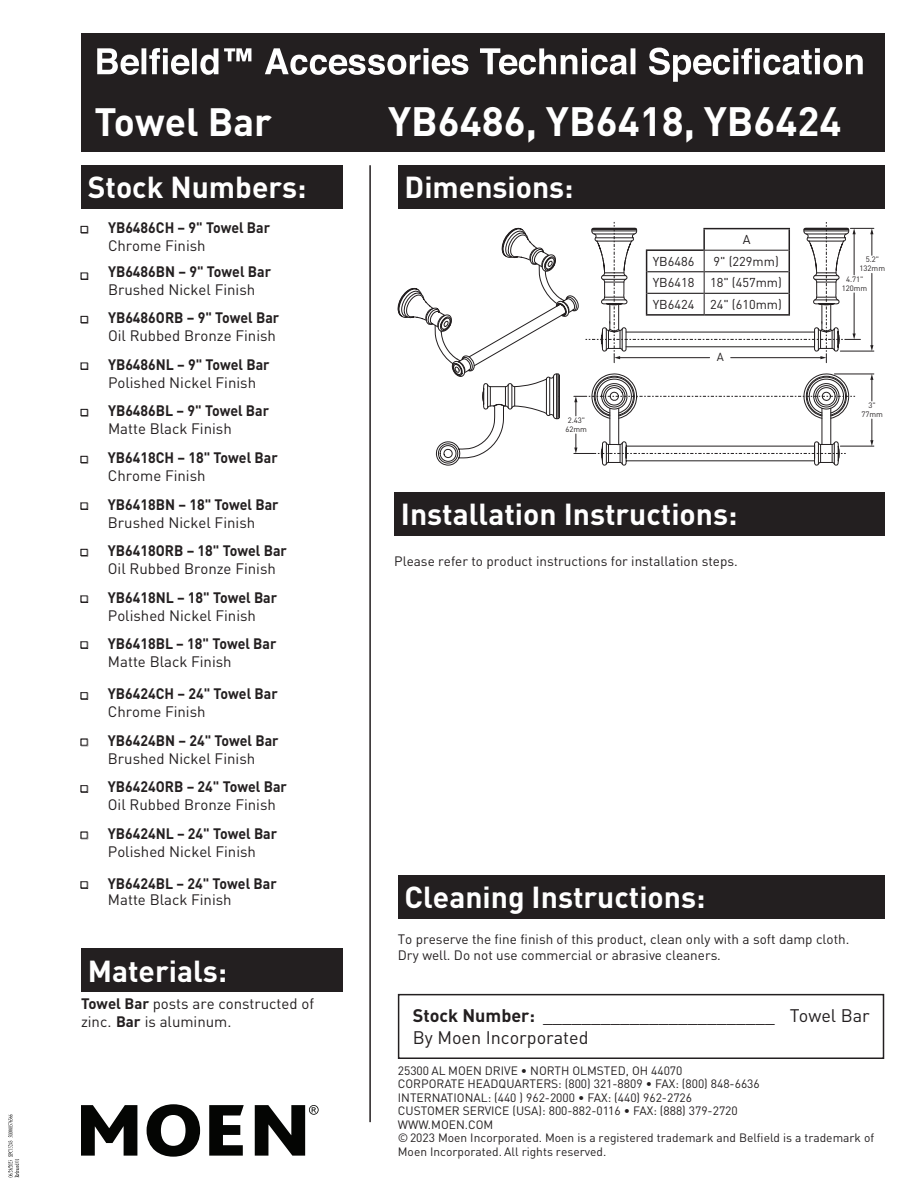
<style>
.page{position:relative;width:918px;height:1188px;background:#fff}
.page>*{position:absolute;margin:0;border:0;box-sizing:border-box;transform-origin:0 0}
.t1{font:700 40.5px "DIN Pro";color:#fff}
.t2{font:700 39px "DIN Pro";color:#fff}
.t3{font:700 30px "DIN Pro";color:#fff}
.t4{font:18px/21.6px "DIN Pro";color:#231f20}
.t5{font:15px/18px "DIN Pro";color:#231f20}
.t6{font:700 15px "DIN Pro";color:#231f20;scale:.94 1}
.t7{font:13.5px/16.2px "DIN Pro";color:#231f20}
.t8{font:13.5px "DIN Pro";color:#231f20}
.t9{font:12.75px/21.6px "DIN Pro";color:#231f20}
.t10{font:12px/13.5px "DIN Pro";color:#231f20}
.t11{font:12px/13.5px "DIN Pro";color:#231f20}
.t12{font:11.55px "DIN Pro";color:#231f20}
.t13{font:7.65px/9.3px "DIN Pro";color:#231f20;text-align:center}
.s1{font-weight:700}
</style>
<div class="page">
<div style="left:81px;top:34px;width:803px;height:118px;background:#231f20"></div>
<svg style="left:97px;top:48px;width:766px;height:34px"></svg>
<div style="left:81px;top:165px;width:261px;height:43px;background:#231f20"></div>
<div style="left:81px;top:226px;width:6px;height:7px;border:1px solid #231f20"></div>
<svg style="left:81px;top:273px;width:7px;height:7px"></svg>
<div style="left:81px;top:316px;width:6px;height:7px;border:1px solid #231f20"></div>
<svg style="left:81px;top:363px;width:7px;height:7px"></svg>
<div style="left:81px;top:409px;width:6px;height:7px;border:1px solid #231f20"></div>
<div style="left:81px;top:456px;width:6px;height:7px;border:1px solid #231f20"></div>
<svg style="left:81px;top:503px;width:7px;height:7px"></svg>
<div style="left:81px;top:549px;width:6px;height:7px;border:1px solid #231f20"></div>
<svg style="left:81px;top:596px;width:7px;height:7px"></svg>
<svg style="left:81px;top:641px;width:7px;height:8px"></svg>
<svg style="left:81px;top:692px;width:7px;height:8px"></svg>
<div style="left:81px;top:692px;width:6px;height:7px;border:1px solid #231f20"></div>
<svg style="left:81px;top:739px;width:7px;height:7px"></svg>
<svg style="left:81px;top:785px;width:7px;height:8px"></svg>
<div style="left:81px;top:785px;width:6px;height:7px;border:1px solid #231f20"></div>
<svg style="left:81px;top:832px;width:7px;height:7px"></svg>
<svg style="left:81px;top:881px;width:7px;height:8px"></svg>
<div style="left:398px;top:875px;width:486px;height:44px;background:#231f20"></div>
<div style="left:394px;top:492px;width:490px;height:44px;background:#231f20"></div>
<div style="left:81px;top:949px;width:261px;height:43px;background:#231f20"></div>
<hr style="left:369px;top:165px;width:2px;height:957px;background:#231f20">
<svg style="left:81px;top:1105px;width:56px;height:51px"></svg>
<svg style="left:147px;top:1104px;width:53px;height:53px"></svg>
<svg style="left:209px;top:1105px;width:35px;height:51px"></svg>
<svg style="left:255px;top:1105px;width:64px;height:51px"></svg>
<div style="left:398px;top:994px;width:486px;height:65px;border:2px solid #231f20"></div>
<div style="left:398px;top:165px;width:486px;height:43px;background:#231f20"></div>
<svg style="left:398px;top:222px;width:476px;height:244px"></svg>
<hr style="left:704px;top:250px;width:85px;height:1px;background:#231f20">
<svg style="left:8px;top:1115px;width:11px;height:62px"></svg>
<h2 class="t2" style="left:94px;top:89px;width:179px">Towel Bar</h2>
<h1 class="t1" style="left:388px;top:88px;width:455px">YB6486, YB6418, YB6424</h1>
<h3 class="t3" style="left:88px;top:162px;width:220px">Stock Numbers:</h3>
<p class="t6" style="left:108px;top:215px;width:174px">YB6486CH – 9" Towel Bar</p>
<p class="t5" style="left:108px;top:235px;width:99px">Chrome Finish</p>
<p class="t6" style="left:108px;top:259px;width:175px">YB6486BN – 9" Towel Bar</p>
<p class="t5" style="left:108px;top:279px;width:149px">Brushed Nickel Finish</p>
<p class="t6" style="left:108px;top:305px;width:184px">YB6486ORB – 9" Towel Bar</p>
<p class="t5" style="left:108px;top:325px;width:170px">Oil Rubbed Bronze Finish</p>
<p class="t6" style="left:108px;top:352px;width:174px">YB6486NL – 9" Towel Bar</p>
<p class="t5" style="left:108px;top:372px;width:150px">Polished Nickel Finish</p>
<p class="t6" style="left:108px;top:398px;width:173px">YB6486BL – 9" Towel Bar</p>
<p class="t5" style="left:108px;top:418px;width:125px">Matte Black Finish</p>
<p class="t6" style="left:108px;top:445px;width:182px">YB6418CH – 18" Towel Bar</p>
<p class="t5" style="left:108px;top:465px;width:99px">Chrome Finish</p>
<p class="t6" style="left:108px;top:492px;width:183px">YB6418BN – 18" Towel Bar</p>
<p class="t5" style="left:108px;top:512px;width:149px">Brushed Nickel Finish</p>
<p class="t6" style="left:108px;top:538px;width:192px">YB6418ORB – 18" Towel Bar</p>
<p class="t5" style="left:108px;top:558px;width:169px">Oil Rubbed Bronze Finish</p>
<p class="t6" style="left:108px;top:585px;width:182px">YB6418NL – 18" Towel Bar</p>
<p class="t5" style="left:108px;top:605px;width:150px">Polished Nickel Finish</p>
<p class="t6" style="left:108px;top:631px;width:181px">YB6418BL – 18" Towel Bar</p>
<p class="t5" style="left:108px;top:651px;width:125px">Matte Black Finish</p>
<p class="t6" style="left:108px;top:681px;width:182px">YB6424CH – 24" Towel Bar</p>
<p class="t5" style="left:108px;top:702px;width:99px">Chrome Finish</p>
<p class="t6" style="left:108px;top:728px;width:183px">YB6424BN – 24" Towel Bar</p>
<p class="t5" style="left:108px;top:748px;width:149px">Brushed Nickel Finish</p>
<p class="t6" style="left:108px;top:774px;width:192px">YB6424ORB – 24" Towel Bar</p>
<p class="t5" style="left:108px;top:795px;width:169px">Oil Rubbed Bronze Finish</p>
<p class="t6" style="left:108px;top:821px;width:182px">YB6424NL – 24" Towel Bar</p>
<p class="t5" style="left:108px;top:841px;width:150px">Polished Nickel Finish</p>
<p class="t6" style="left:108px;top:871px;width:181px">YB6424BL – 24" Towel Bar</p>
<p class="t5" style="left:108px;top:889px;width:125px">Matte Black Finish</p>
<h3 class="t3" style="left:405px;top:872px;width:302px">Cleaning Instructions:</h3>
<h3 class="t3" style="left:405px;top:162px;width:170px">Dimensions:</h3>
<p class="t9" style="left:743px;top:228px;width:9px">A</p>
<p class="t9" style="left:653px;top:249px;width:131px;text-indent:61px">9" (229mm)<br>YB6418 18" (457mm)<br>YB6424 24" (610mm)</p>
<p class="t13" style="left:860px;top:254px;width:27px">5.2"<br>132mm</p>
<p class="t13" style="left:842px;top:273px;width:27px">4.71"<br>120mm</p>
<p class="t9" style="left:653px;top:249px;width:43px">YB6486</p>
<p class="t12" style="left:717px;top:348px;width:9px">A</p>
<p class="t13" style="left:861px;top:400px;width:23px">3"<br>77mm</p>
<p class="t13" style="left:565px;top:414px;width:23px">2.43"<br>62mm</p>
<h3 class="t3" style="left:401px;top:489px;width:338px">Installation Instructions:</h3>
<p class="t8" style="left:394px;top:552px;width:345px">Please refer to product instructions for installation steps.</p>
<h3 class="t3" style="left:88px;top:946px;width:141px">Materials:</h3>
<p class="t5" style="left:81px;top:993px;width:235px"><span class="s1">Towel Bar</span> posts are constructed of zinc. <span class="s1">Bar</span> is aluminum.</p>
<p class="t7" style="left:398px;top:930px;width:453px">To preserve the fine finish of this product, clean only with a soft damp cloth.<br>Dry well. Do not use commercial or abrasive cleaners.</p>
<p class="t4" style="left:413px;top:1003px;width:458px"><span class="s1">Stock Number:</span> ________________________ Towel Bar<br>By Moen Incorporated</p>
<p class="t10" style="left:398px;top:1062px;width:363px">25300 AL MOEN DRIVE • NORTH OLMSTED, OH 44070<br>CORPORATE HEADQUARTERS: (800) 321-8809 • FAX: (800) 848-6636<br>INTERNATIONAL: (440 ) 962-2000 • FAX: (440) 962-2726<br>CUSTOMER SERVICE (USA): 800-882-0116 • FAX: (888) 379-2720<br>WWW.MOEN.COM</p>
<p class="t11" style="left:398px;top:1131px;width:478px">© 2023 Moen Incorporated. Moen is a registered trademark and Belfield is a trademark of<br>Moen Incorporated. All rights reserved.</p>
</div>
